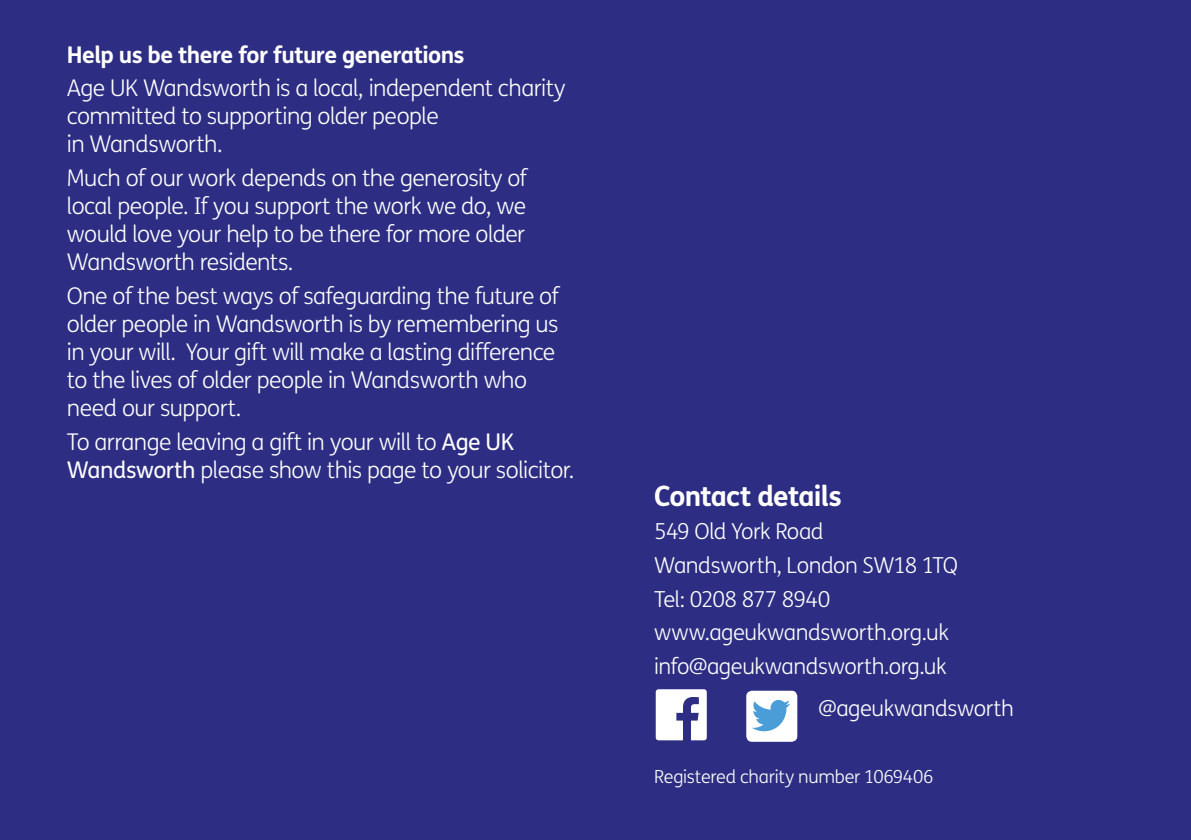
<style>
.page{position:relative;width:1191px;height:840px;background:#fff}
.page>*{position:absolute;margin:0;border:0;box-sizing:border-box;transform-origin:0 0}
.t1{font:700 28px "FS Me";letter-spacing:-.03em;color:#fff}
.t2{font:300 23px/28px "FS Me";letter-spacing:-.025em;color:#fff}
.t3{font:700 23px "FS Me";letter-spacing:-.025em;color:#fff}
.t4{font:300 22px/33.6px "FS Me";letter-spacing:-.02em;color:#fff}
.t5{font:300 18px "FS Me";letter-spacing:-.015em;color:#fff}
.s1{font-weight:400}
</style>
<div class="page">
<div style="left:0;top:0;width:1191px;height:839px;background:#2d2e83"></div>
<svg style="left:656px;top:688px;width:51px;height:52px"></svg>
<div style="left:746px;top:690px;width:51px;height:51px;background:#fff;border-radius:6px"></div>
<svg style="left:752px;top:700px;width:38px;height:30px"></svg>
<p class="t3" style="left:67px;top:37px;width:399px">Help us be there for future generations</p>
<p class="t2" style="left:67px;top:74px;width:500px">Age UK Wandsworth is a local, independent charity committed to supporting older people<br>in Wandsworth.</p>
<p class="t2" style="left:67px;top:163px;width:462px;text-align:justify">Much of our work depends on the generosity of local people. If you support the work we do, we would love your help to be there for more older Wandsworth residents.</p>
<p class="t2" style="left:67px;top:281px;width:493px">One of the best ways of safeguarding the future of older people in Wandsworth is by remembering us in your will. Your gift will make a lasting difference to the lives of older people in Wandsworth who need our support.</p>
<p class="t2" style="left:67px;top:427px;width:509px">To arrange leaving a gift in your will to <span class="s1">Age UK<br>Wandsworth</span> please show this page to your solicitor.</p>
<p class="t1" style="left:654px;top:473px;width:189px">Contact details</p>
<p class="t4" style="left:654px;top:514px;width:305px">549 Old York Road<br>Wandsworth, London SW18 1TQ<br>Tel: 0208 877 8940 www.ageukwandsworth.org.uk info@ageukwandsworth.org.uk</p>
<p class="t4" style="left:818px;top:690px;width:197px">@ageukwandsworth</p>
<p class="t5" style="left:654px;top:764px;width:281px">Registered charity number 1069406</p>
</div>
